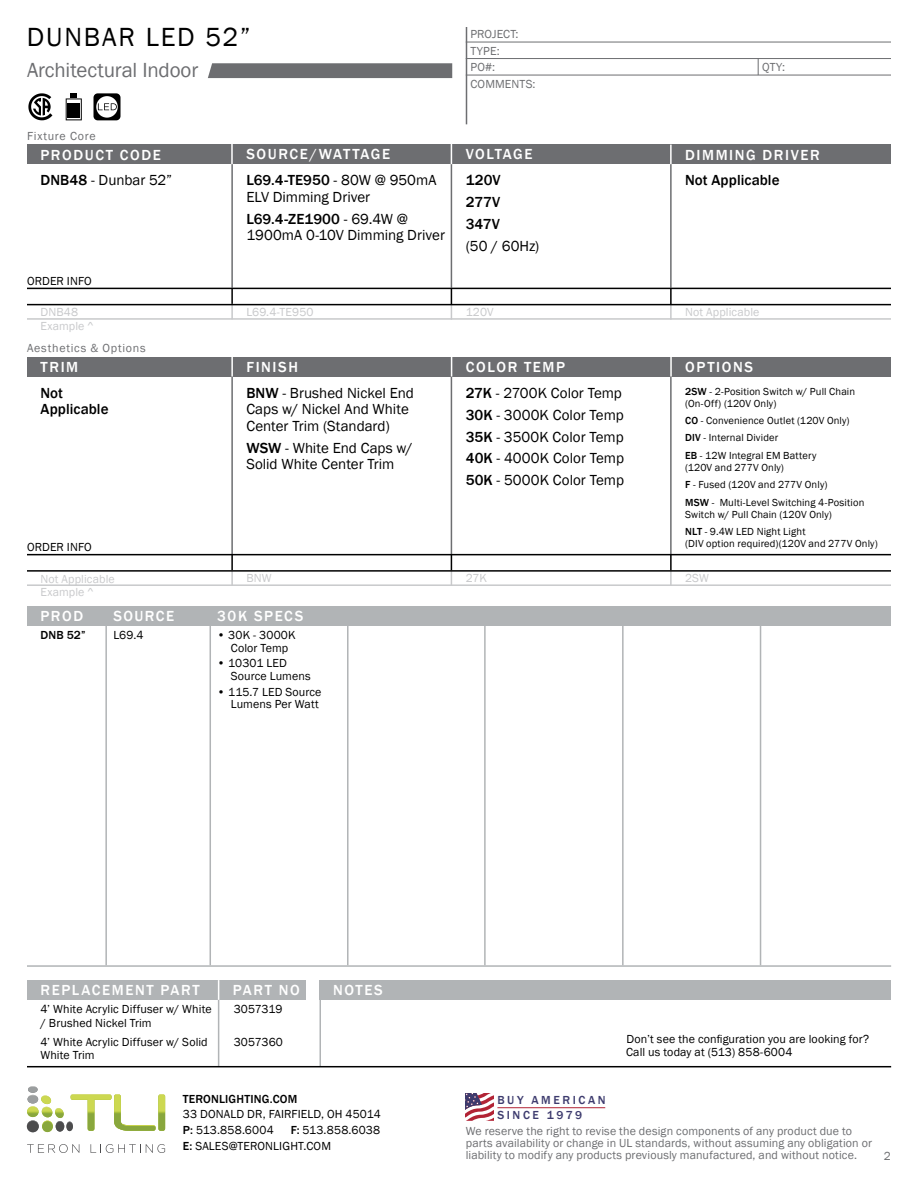
<style>
.page{position:relative;width:918px;height:1188px;background:#fff}
.page>*{position:absolute;margin:0;border:0;box-sizing:border-box;transform-origin:0 0}
.t1{font:27px "Franklin Gothic";letter-spacing:.065em;color:#000}
.t2{font:21px "Franklin Gothic";letter-spacing:-.01em;color:#6d6e71}
.t3{font:15px/16.5px "Franklin Gothic";color:#000}
.t4{font:500 15px "Franklin Gothic";letter-spacing:.105em;color:#fff}
.t5{font:500 15px/21.9px "Franklin Gothic";letter-spacing:.005em;color:#000;text-align:justify}
.t6{font:12px/13.5px "Franklin Gothic";letter-spacing:.01em;color:#000}
.t7{font:12px/12px "Franklin Gothic";letter-spacing:.01em;color:#6d6e71}
.t8{font:12px "Franklin Gothic";letter-spacing:.01em;color:#c8c9cb}
.t9{font:500 12px "Franklin Gothic";letter-spacing:.015em;color:#000}
.t10{font:500 12px/15px "Franklin Gothic";letter-spacing:.215em;color:#3d3b6e}
.t11{font:12px "Franklin Gothic";letter-spacing:.065em;color:#6d6e71}
.t12{font:12px "Franklin Gothic";letter-spacing:.06em;color:#6d6e71}
.t13{font:10.5px/17.4px "Franklin Gothic";letter-spacing:.015em;color:#000}
.s1{font-weight:500}
</style>
<div class="page">
<hr style="left:218px;top:997px;width:1px;height:70px;background:#b1b4b6">
<hr style="left:231px;top:370px;width:2px;height:185px;background:#6d6e71">
<hr style="left:670px;top:370px;width:2px;height:185px;background:#6d6e71">
<hr style="left:451px;top:370px;width:1px;height:185px;background:#6d6e71">
<hr style="left:231px;top:158px;width:2px;height:130px;background:#6d6e71">
<hr style="left:670px;top:158px;width:2px;height:130px;background:#6d6e71">
<hr style="left:451px;top:158px;width:1px;height:130px;background:#6d6e71">
<div style="left:27px;top:145px;width:864px;height:19px;background:#6d6e71"></div>
<hr style="left:466px;top:27px;width:1px;height:97px;background:#6d6e71">
<hr style="left:466px;top:42px;width:425px;height:1px;background:#6d6e71">
<hr style="left:466px;top:58px;width:425px;height:1px;background:#6d6e71">
<hr style="left:466px;top:75px;width:425px;height:1px;background:#6d6e71">
<hr style="left:231px;top:141px;width:2px;height:23px;background:#fff">
<svg style="left:670px;top:145px;width:2px;height:19px"></svg>
<svg style="left:451px;top:145px;width:1px;height:19px"></svg>
<div style="left:27px;top:357px;width:864px;height:20px;background:#6d6e71"></div>
<div style="left:27px;top:606px;width:864px;height:20px;background:#b1b4b6"></div>
<hr style="left:231px;top:351px;width:2px;height:26px;background:#fff">
<hr style="left:670px;top:354px;width:2px;height:23px;background:#fff">
<svg style="left:451px;top:357px;width:1px;height:20px"></svg>
<div style="left:27px;top:980px;width:279px;height:20px;background:#b1b4b6"></div>
<div style="left:320px;top:980px;width:571px;height:20px;background:#b1b4b6"></div>
<svg style="left:758px;top:59px;width:1px;height:16px"></svg>
<svg style="left:670px;top:289px;width:2px;height:29px"></svg>
<svg style="left:451px;top:289px;width:1px;height:29px"></svg>
<svg style="left:231px;top:289px;width:2px;height:29px"></svg>
<hr style="left:27px;top:288px;width:864px;height:1px;background:#000">
<hr style="left:27px;top:304px;width:864px;height:1px;background:#000">
<hr style="left:27px;top:318px;width:864px;height:2px;background:#c8c9cb">
<svg style="left:670px;top:555px;width:2px;height:29px"></svg>
<svg style="left:451px;top:555px;width:1px;height:29px"></svg>
<svg style="left:231px;top:555px;width:2px;height:29px"></svg>
<hr style="left:27px;top:554px;width:864px;height:1px;background:#000">
<hr style="left:27px;top:570px;width:864px;height:2px;background:#000">
<hr style="left:27px;top:584px;width:864px;height:2px;background:#c8c9cb">
<hr style="left:105px;top:610px;width:2px;height:355px;background:#b1b4b6">
<hr style="left:622px;top:610px;width:2px;height:355px;background:#b1b4b6">
<hr style="left:760px;top:610px;width:1px;height:355px;background:#b1b4b6">
<hr style="left:210px;top:610px;width:1px;height:355px;background:#b1b4b6">
<hr style="left:347px;top:610px;width:2px;height:355px;background:#b1b4b6">
<hr style="left:484px;top:610px;width:2px;height:355px;background:#b1b4b6">
<hr style="left:27px;top:965px;width:864px;height:2px;background:#b1b4b6">
<svg style="left:218px;top:980px;width:1px;height:20px"></svg>
<hr style="left:320px;top:997px;width:1px;height:70px;background:#b1b4b6">
<svg style="left:208px;top:63px;width:244px;height:15px;background:#707174"></svg>
<svg style="left:66px;top:93px;width:16px;height:27px"></svg>
<svg style="left:94px;top:93px;width:27px;height:27px"></svg>
<svg style="left:28px;top:93px;width:24px;height:27px"></svg>
<hr style="left:27px;top:1066px;width:864px;height:1px;background:#000">
<svg style="left:27px;top:1086px;width:138px;height:46px"></svg>
<svg style="left:27px;top:1144px;width:52px;height:9px"></svg>
<svg style="left:91px;top:1144px;width:74px;height:9px"></svg>
<svg style="left:466px;top:1093px;width:28px;height:28px"></svg>
<hr style="left:497px;top:1107px;width:108px;height:1px;background:#b22335">
<h1 class="t1" style="left:27px;top:20px;width:225px">DUNBAR LED 52”</h1>
<h2 class="t2" style="left:27px;top:57px;width:173px">Architectural Indoor</h2>
<p class="t12" style="left:27px;top:129px;width:70px">Fixture Core</p>
<p class="t7" style="left:470px;top:26px;width:50px;line-height:16.4px">PROJECT:<br>TYPE:</p>
<p class="t7" style="left:470px;top:78px;width:67px">COMMENTS:</p>
<p class="t7" style="left:470px;top:61px;width:26px">PO#:</p>
<p class="t7" style="left:762px;top:61px;width:24px">QTY:</p>
<p class="t4" style="left:40px;top:146px;width:122px">PRODUCT CODE</p>
<p class="t4" style="left:246px;top:145px;width:145px">SOURCE/WATTAGE</p>
<p class="t4" style="left:466px;top:145px;width:68px">VOLTAGE</p>
<p class="t4" style="left:685px;top:146px;width:136px">DIMMING DRIVER</p>
<p class="t3" style="left:40px;top:172px;width:133px"><span class="s1">DNB48</span> - Dunbar 52”</p>
<p class="t3" style="left:246px;top:172px;width:192px"><span class="s1">L69.4-TE950</span> - 80W @ 950mA<br>ELV Dimming Driver</p>
<p class="t3" style="left:246px;top:211px;width:200px"><span class="s1">L69.4-ZE1900</span> - 69.4W @<br>1900mA 0-10V Dimming Driver</p>
<p class="t6" style="left:27px;top:275px;width:66px">ORDER INFO</p>
<p class="t8" style="left:41px;top:305px;width:39px">DNB48</p>
<p class="t8" style="left:246px;top:305px;width:69px">L69.4-TE950</p>
<p class="t8" style="left:40px;top:319px;width:55px">Example ^</p>
<p class="t11" style="left:27px;top:341px;width:120px">Aesthetics &amp; Options</p>
<p class="t5" style="left:466px;top:169px;width:36px">120V 277V 347V</p>
<p class="t3" style="left:466px;top:238px;width:75px">(50 / 60Hz)</p>
<p class="t5" style="left:685px;top:169px;width:96px">Not Applicable</p>
<p class="t8" style="left:466px;top:305px;width:29px">120V</p>
<p class="t8" style="left:685px;top:305px;width:76px">Not Applicable</p>
<p class="t4" style="left:41px;top:358px;width:39px">TRIM</p>
<p class="t4" style="left:247px;top:358px;width:53px">FINISH</p>
<p class="t4" style="left:466px;top:358px;width:101px">COLOR TEMP</p>
<p class="t4" style="left:685px;top:358px;width:69px">OPTIONS</p>
<p class="t5" style="left:41px;top:385px;width:70px;line-height:16.5px">Not<br>Applicable</p>
<p class="t6" style="left:27px;top:540px;width:66px">ORDER INFO</p>
<p class="t3" style="left:246px;top:385px;width:169px"><span class="s1">BNW</span> - Brushed Nickel End<br>Caps w/ Nickel And White<br>Center Trim (Standard)</p>
<p class="t3" style="left:246px;top:440px;width:168px"><span class="s1">WSW</span> - White End Caps w/<br>Solid White Center Trim</p>
<p class="t3" style="left:466px;top:382px;width:160px;line-height:21.9px"><span class="s1">27K</span> - 2700K Color Temp<br><span class="s1">30K</span> - 3000K Color Temp<br><span class="s1">35K</span> - 3500K Color Temp<br><span class="s1">40K</span> - 4000K Color Temp<br><span class="s1">50K</span> - 5000K Color Temp</p>
<p class="t8" style="left:41px;top:571px;width:76px">Not Applicable</p>
<p class="t8" style="left:246px;top:571px;width:27px">BNW</p>
<p class="t8" style="left:466px;top:571px;width:23px">27K</p>
<p class="t8" style="left:40px;top:585px;width:55px">Example ^</p>
<p class="t4" style="left:40px;top:606px;width:44px">PROD</p>
<p class="t4" style="left:113px;top:606px;width:62px">SOURCE</p>
<p class="t4" style="left:217px;top:606px;width:88px">30K SPECS</p>
<p class="t9" style="left:41px;top:628px;width:47px">DNB 52”</p>
<p class="t6" style="left:113px;top:629px;width:32px">L69.4</p>
<p class="t6" style="left:217px;top:629px;width:80px;line-height:12.8px;text-align:center">• 30K - 3000K<br>Color Temp</p>
<p class="t6" style="left:231px;top:657px;width:81px;line-height:12.8px;text-indent:-14px">• 10301 LED<br>Source Lumens</p>
<p class="t6" style="left:217px;top:686px;width:106px;line-height:12.8px;text-align:right">• 115.7 LED Source<br>Lumens Per Watt</p>
<p class="t13" style="left:685px;top:385px;width:171px;line-height:12px"><span class="s1">2SW</span> - 2-Position Switch w/ Pull Chain (On-Off) (120V Only)</p>
<p class="t13" style="left:685px;top:412px;width:166px"><span class="s1">CO</span> - Convenience Outlet (120V Only)<br><span class="s1">DIV</span> - Internal Divider<br><span class="s1">EB</span> - 12W Integral EM Battery</p>
<p class="t13" style="left:685px;top:459px;width:181px">(120V and 277V Only)<br><span class="s1">F</span> - Fused (120V and 277V Only)<br><span class="s1">MSW</span> - Multi-Level Switching 4-Position</p>
<p class="t13" style="left:685px;top:506px;width:148px">Switch w/ Pull Chain (120V Only)<br><span class="s1">NLT</span> - 9.4W LED Night Light</p>
<p class="t13" style="left:685px;top:535px;width:194px">(DIV option required)(120V and 277V Only)</p>
<p class="t8" style="left:685px;top:571px;width:25px">2SW</p>
<p class="t4" style="left:40px;top:981px;width:161px">REPLACEMENT PART</p>
<p class="t4" style="left:233px;top:981px;width:69px">PART NO</p>
<p class="t4" style="left:333px;top:981px;width:51px">NOTES</p>
<p class="t6" style="left:40px;top:1003px;width:173px">4’ White Acrylic Diffuser w/ White / Brushed Nickel Trim</p>
<p class="t6" style="left:40px;top:1035px;width:169px">4’ White Acrylic Diffuser w/ Solid<br>White Trim</p>
<p class="t6" style="left:234px;top:1003px;width:50px">3057319</p>
<p class="t6" style="left:234px;top:1035px;width:51px">3057360</p>
<p class="t6" style="left:626px;top:1032px;width:245px">Don’t see the configuration you are looking for?<br>Call us today at (513) 858-6004</p>
<p class="t9" style="left:183px;top:1091px;width:116px">TERONLIGHTING.COM</p>
<p class="t6" style="left:183px;top:1107px;width:200px;line-height:15.8px">33 DONALD DR, FAIRFIELD, OH 45014<br><span class="s1">P:</span> 513.858.6004</p>
<p class="t10" style="left:497px;top:1093px;width:110px">BUY AMERICAN<br>SINCE 1979</p>
<p class="t6" style="left:183px;top:1123px;width:199px;line-height:15.8px;text-indent:108px"><span class="s1">F:</span> 513.858.6038<br><span class="s1">E:</span> SALES@TERONLIGHT.COM</p>
<p class="t7" style="left:466px;top:1125px;width:408px">We reserve the right to revise the design components of any product due to parts availability or change in UL standards, without assuming any obligation or liability to modify any products previously manufactured, and without notice.</p>
<p class="t7" style="left:884px;top:1150px;width:9px">2</p>
</div>
